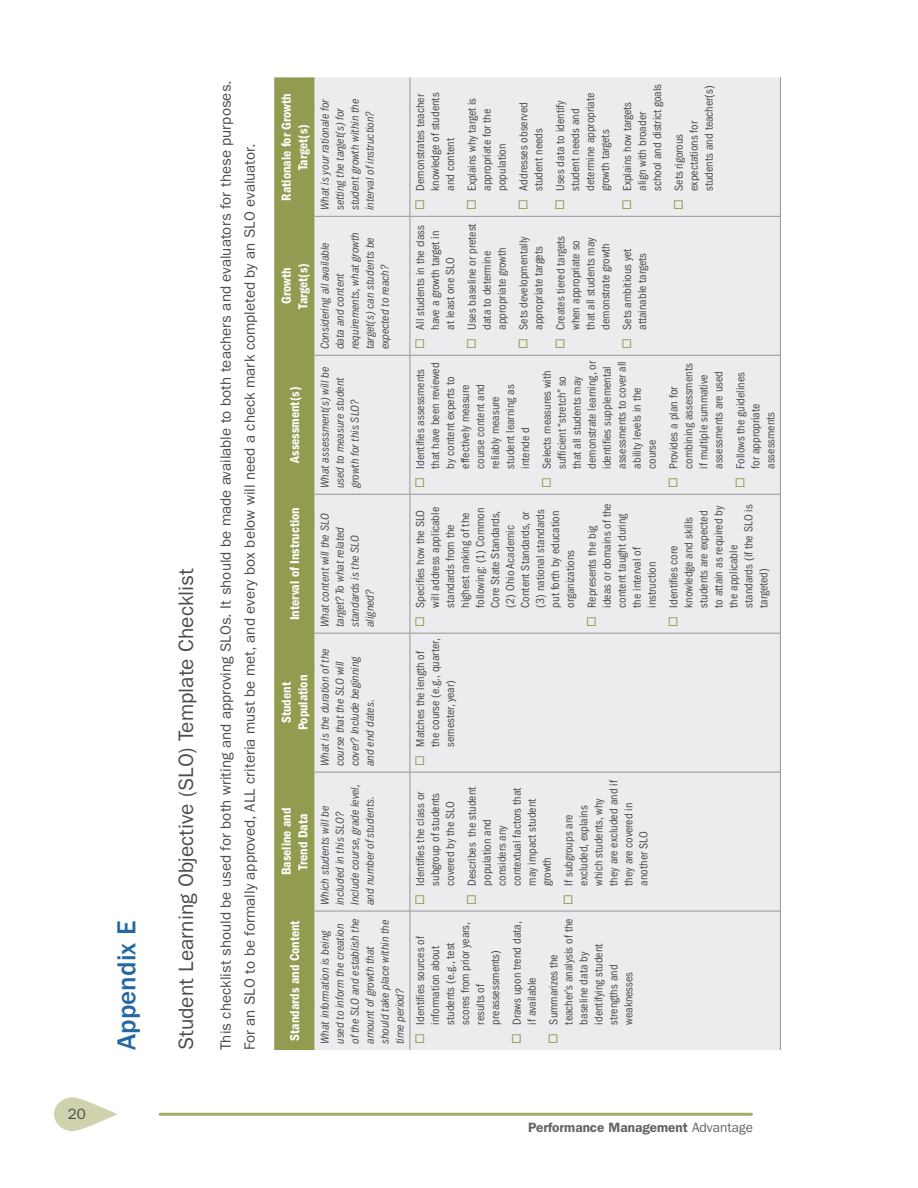
<style>
.page{position:relative;width:918px;height:1188px;background:#fff}
.page>*{position:absolute;margin:0;border:0;box-sizing:border-box;transform-origin:0 0}
.t1{font:500 27px "ITC Franklin Gothic Std";color:#2567a3}
.t2{font:21px "ITC Franklin Gothic Std";color:#4b4c4d}
.t3{font:15px/24px "ITC Franklin Gothic Std";color:#4b4c4d}
.t4{font:13.5px/16.5px "ITC Franklin Gothic Std Dm Cd";color:#fff;text-align:center}
.t5{font:600 13.5px "ITC Franklin Gothic Std";color:#636366}
.t6{font:condensed 12px/15px "ITC Franklin Gothic Std";color:#4b4c4d}
.t7{font:italic condensed 12px/15px "ITC Franklin Gothic Std";color:#4b4c4d}
.s1{color:#939b50}
.s2{font-weight:400}
</style>
<div class="page">
<hr style="left:160px;top:1113px;width:592px;height:3px;background:#a6ac6d">
<svg style="left:54px;top:1097px;width:63px;height:34px"></svg>
<div style="left:274px;top:77px;width:41px;height:973px;background:#939b50"></div>
<div style="left:315px;top:77px;width:465px;height:973px;background:#ececee"></div>
<hr style="left:315px;top:911px;width:95px;height:1px;background:#939598">
<hr style="left:315px;top:772px;width:95px;height:1px;background:#939598">
<hr style="left:315px;top:633px;width:95px;height:1px;background:#939598">
<hr style="left:315px;top:494px;width:95px;height:1px;background:#939598">
<hr style="left:315px;top:355px;width:95px;height:1px;background:#939598">
<hr style="left:315px;top:216px;width:95px;height:1px;background:#939598">
<hr style="left:410px;top:911px;width:1px;height:139px;background:#939598">
<hr style="left:410px;top:772px;width:1px;height:139px;background:#939598">
<hr style="left:410px;top:911px;width:370px;height:1px;background:#939598">
<hr style="left:410px;top:633px;width:1px;height:139px;background:#939598">
<hr style="left:410px;top:772px;width:370px;height:1px;background:#939598">
<hr style="left:410px;top:494px;width:1px;height:139px;background:#939598">
<hr style="left:410px;top:633px;width:370px;height:1px;background:#939598">
<hr style="left:410px;top:355px;width:1px;height:139px;background:#939598">
<hr style="left:410px;top:494px;width:370px;height:1px;background:#939598">
<hr style="left:410px;top:216px;width:1px;height:139px;background:#939598">
<hr style="left:410px;top:355px;width:370px;height:1px;background:#939598">
<hr style="left:410px;top:77px;width:1px;height:139px;background:#939598">
<hr style="left:410px;top:216px;width:370px;height:1px;background:#939598">
<hr style="left:780px;top:911px;width:1px;height:139px;background:#939598">
<hr style="left:780px;top:772px;width:1px;height:139px;background:#939598">
<hr style="left:780px;top:633px;width:1px;height:139px;background:#939598">
<hr style="left:780px;top:494px;width:1px;height:139px;background:#939598">
<hr style="left:780px;top:355px;width:1px;height:139px;background:#939598">
<hr style="left:780px;top:216px;width:1px;height:139px;background:#939598">
<hr style="left:780px;top:77px;width:1px;height:139px;background:#939598">
<p class="t3" style="left:68px;top:1102px;width:19px">20</p>
<h1 class="t1" style="left:111px;top:1050px;width:131px;rotate:-90deg">Appendix E</h1>
<h2 class="t2" style="left:174px;top:1050px;width:484px;rotate:-90deg">Student Learning Objective (SLO) Template Checklist</h2>
<p class="t3" style="left:214px;top:1050px;width:971px;rotate:-90deg">This checklist should be used for both writing and approving SLOs. It should be made available to both teachers and evaluators for these purposes.<br>For an SLO to be formally approved, ALL criteria must be met, and every box below will need a check mark completed by an SLO evaluator.</p>
<p class="t4" style="left:278px;top:201px;width:109px;rotate:-90deg">Rationale for Growth<br>Target(s)</p>
<p class="t4" style="left:278px;top:309px;width:47px;rotate:-90deg">Growth<br>Target(s)</p>
<p class="t4" style="left:286px;top:463px;width:78px;rotate:-90deg">Assessment(s)</p>
<p class="t4" style="left:286px;top:620px;width:115px;rotate:-90deg">Interval of Instruction</p>
<p class="t4" style="left:278px;top:730px;width:57px;rotate:-90deg">Student<br>Population</p>
<p class="t4" style="left:278px;top:875px;width:69px;rotate:-90deg">Baseline and<br>Trend Data</p>
<p class="t4" style="left:286px;top:1041px;width:122px;rotate:-90deg">Standards and Content</p>
<p class="t7" style="left:318px;top:210px;width:113px;rotate:-90deg">What is your rationale for setting the target(s) for student growth within the interval of instruction?</p>
<p class="t7" style="left:318px;top:349px;width:118px;rotate:-90deg">Considering all available data and content requirements, what growth target(s) can students be expected to reach?</p>
<p class="t7" style="left:318px;top:488px;width:123px;rotate:-90deg">What assessment(s) will be used to measure student growth for this SLO?</p>
<p class="t7" style="left:318px;top:627px;width:115px;rotate:-90deg">What content will the SLO target? To what related standards is the SLO aligned?</p>
<p class="t7" style="left:318px;top:766px;width:119px;rotate:-90deg">What is the duration of the course that the SLO will cover? Include beginning and end dates.</p>
<p class="t7" style="left:318px;top:905px;width:122px;rotate:-90deg">Which students will be included in this SLO?<br>Include course, grade level, and number of students.</p>
<p class="t7" style="left:318px;top:1044px;width:127px;rotate:-90deg">What information is being used to inform the creation of the SLO and establish the amount of growth that should take place within the time period?</p>
<p class="t6" style="left:413px;top:191px;width:100px;text-align:justify;text-indent:-20px;rotate:-90deg"><span class="s1">◻</span> Demonstrates teacher knowledge of students and content</p>
<p class="t6" style="left:464px;top:191px;width:94px;text-indent:-20px;rotate:-90deg"><span class="s1">◻</span> Explains why target is appropriate for the population</p>
<p class="t6" style="left:516px;top:210px;width:109px;text-align:center;rotate:-90deg"><span class="s1">◻</span> Addresses observed student needs</p>
<p class="t6" style="left:553px;top:191px;width:100px;text-indent:-20px;rotate:-90deg"><span class="s1">◻</span> Uses data to identify student needs and determine appropriate growth targets</p>
<p class="t6" style="left:620px;top:191px;width:108px;text-indent:-20px;rotate:-90deg"><span class="s1">◻</span> Explains how targets align with broader school and district goals</p>
<p class="t6" style="left:671px;top:191px;width:107px;text-indent:-20px;rotate:-90deg"><span class="s1">◻</span> Sets rigorous expectations for students and teacher(s)</p>
<p class="t6" style="left:413px;top:330px;width:106px;text-indent:-20px;rotate:-90deg"><span class="s1">◻</span> All students in the class have a growth target in at least one SLO</p>
<p class="t6" style="left:465px;top:330px;width:108px;text-indent:-20px;rotate:-90deg"><span class="s1">◻</span> Uses baseline or pretest data to determine appropriate growth</p>
<p class="t6" style="left:516px;top:330px;width:95px;text-indent:-20px;rotate:-90deg"><span class="s1">◻</span> Sets developmentally appropriate targets</p>
<p class="t6" style="left:553px;top:330px;width:95px;text-indent:-20px;rotate:-90deg"><span class="s1">◻</span> Creates tiered targets when appropriate so that all students may demonstrate growth</p>
<p class="t6" style="left:620px;top:330px;width:83px;text-indent:-20px;rotate:-90deg"><span class="s1">◻</span> Sets ambitious yet attainable targets</p>
<p class="t6" style="left:413px;top:469px;width:108px;text-indent:-20px;rotate:-90deg"><span class="s1">◻</span> Identifies assessments that have been reviewed by content experts to effectively measure course content and reliably measure student learning as intende d</p>
<p class="t6" style="left:540px;top:469px;width:109px;text-indent:-20px;rotate:-90deg"><span class="s1">◻</span> Selects measures with sufficient “stretch” so that all students may demonstrate learning, or identifies supplemental assessments to cover all ability levels in the course</p>
<p class="t6" style="left:666px;top:469px;width:107px;text-indent:-20px;rotate:-90deg"><span class="s1">◻</span> Provides a plan for combining assessments if multiple summative assessments are used</p>
<p class="t6" style="left:733px;top:469px;width:98px;text-indent:-20px;rotate:-90deg"><span class="s1">◻</span> Follows the guidelines for appropriate assessments</p>
<p class="t6" style="left:413px;top:608px;width:102px;text-indent:-20px;rotate:-90deg"><span class="s1">◻</span> Specifies how the SLO will address applicable standards from the highest ranking of the following: (1) Common<br>Core State Standards, (2) Ohio Academic<br>Content Standards, or (3) national standards put forth by education organizations</p>
<p class="t6" style="left:585px;top:608px;width:106px;text-indent:-20px;rotate:-90deg"><span class="s1">◻</span> Represents the big ideas or domains of the content taught during the interval of instruction</p>
<p class="t6" style="left:666px;top:608px;width:105px;text-indent:-20px;rotate:-90deg"><span class="s1">◻</span> Identifies core knowledge and skills students are expected to attain as required by the applicable standards (if the SLO is targeted)</p>
<p class="t6" style="left:413px;top:747px;width:110px;text-indent:-20px;rotate:-90deg"><span class="s1">◻</span> Matches the length of the course (e.g., quarter, semester, year)</p>
<p class="t6" style="left:413px;top:886px;width:96px;text-align:justify;text-indent:-20px;rotate:-90deg"><span class="s1">◻</span> Identifies the class or subgroup of students covered by the SLO</p>
<p class="t6" style="left:465px;top:886px;width:100px;text-indent:-20px;rotate:-90deg"><span class="s1">◻</span> Describes the student population and considers any contextual factors that may impact student growth</p>
<p class="t6" style="left:561px;top:886px;width:107px;text-indent:-20px;rotate:-90deg"><span class="s1">◻</span> If subgroups are excluded, explains which students, why they are excluded and if they are covered in another SLO</p>
<p class="t6" style="left:413px;top:1025px;width:104px;text-indent:-20px;rotate:-90deg"><span class="s1">◻</span> Identifies sources of information about students (e.g., test scores from prior years, results of preassessments)</p>
<p class="t6" style="left:510px;top:1025px;width:105px;text-indent:-20px;rotate:-90deg"><span class="s1">◻</span> Draws upon trend data, if available</p>
<p class="t6" style="left:546px;top:1025px;width:108px;text-indent:-20px;rotate:-90deg"><span class="s1">◻</span> Summarizes the teacher’s analysis of the baseline data by identifying student strengths and weaknesses</p>
<p class="t5" style="left:528px;top:1119px;width:226px">Performance Management <span class="s2">Advantage</span></p>
</div>
